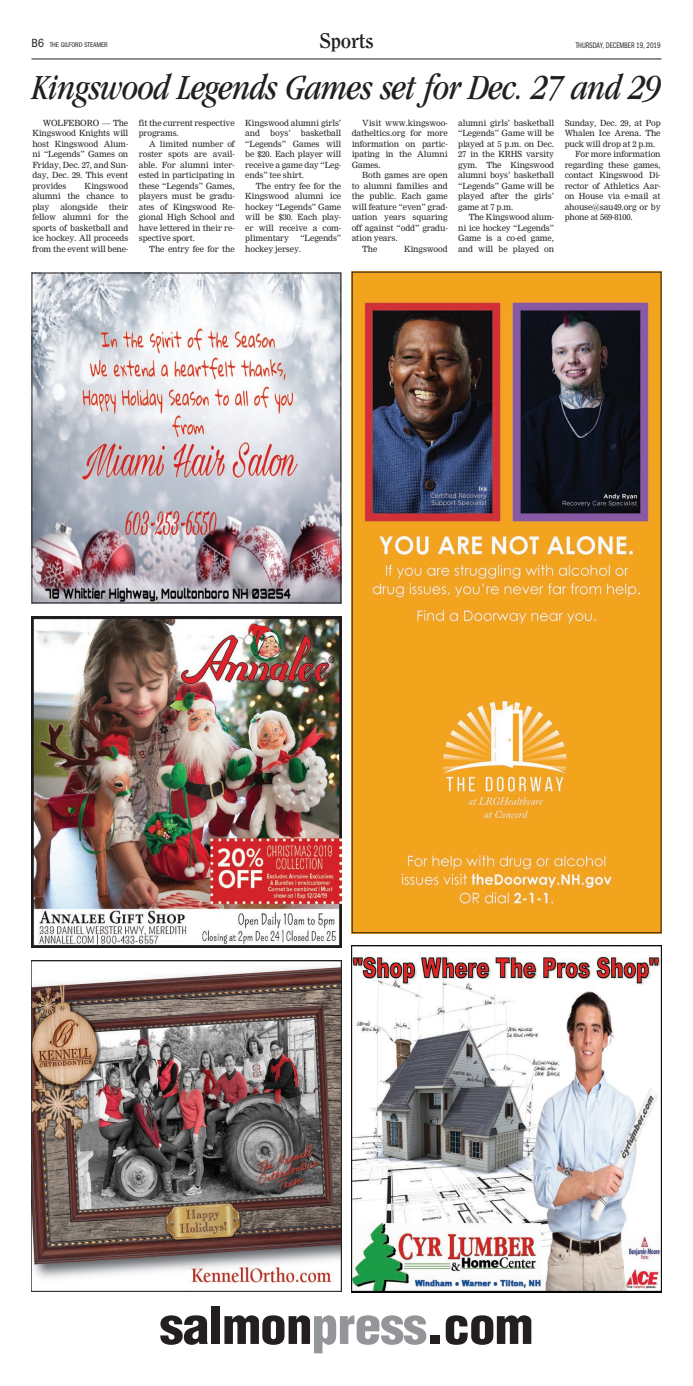
<style>
.page{position:relative;width:693px;height:1386px;background:#fff}
.page>*{position:absolute;margin:0;border:0;box-sizing:border-box;transform-origin:0 0}
.t1{font:900 condensed 49.61px "Helvetica";letter-spacing:-.015em;color:#231f20;scale:1.07 1}
.t2{font:italic condensed 36.57px "Garamond";letter-spacing:-.015em;color:#231f20}
.t3{font:700 21px "Clearface";letter-spacing:-.015em;color:#231f20}
.t4{font:8.31px/10.5px "Nimrod";letter-spacing:-.015em;color:#231f20;text-align:justify}
.t5{font:condensed 8.31px "Franklin Gothic";letter-spacing:-.015em;color:#231f20;scale:.85 1}
.t6{font:condensed 7px "Franklin Gothic";letter-spacing:-.015em;color:#231f20}
.s1{font-size:12.25px}
.s2{color:#939598}
</style>
<div class="page">
<hr style="left:32px;top:59px;width:630px;height:1px;background:#231f20">
<img style="left:32px;top:617px;width:309px;height:330px">
<img style="left:354px;top:274px;width:306px;height:657px">
<img style="left:352px;top:946px;width:310px;height:346px">
<img style="left:32px;top:961px;width:309px;height:330px">
<img style="left:34px;top:275px;width:305px;height:326px">
<div style="left:32px;top:273px;width:309px;height:330px;border:1px solid #231f20"></div>
<p class="t6" style="left:32px;top:41px;width:78px"><span class="s1">B6</span> THE GILFORD STEAMER</p>
<p class="t3" style="left:319px;top:28px;width:56px">Sports</p>
<p class="t5" style="left:576px;top:41px;width:101px">THURSDAY, DECEMBER 19, 2019</p>
<p class="t2" style="left:32px;top:67px;width:630px">Kingswood Legends Games set for Dec. 27 and 29</p>
<p class="t4" style="left:32px;top:118px;width:97px;text-indent:10px">WOLFEBORO — The Kingswood Knights will host Kingswood Alum&shy;ni “Legends” Games on Friday, Dec. 27, and Sun&shy;day, Dec. 29. This event provides</p>
<p class="t4" style="left:32px;top:181px;width:97px;text-indent:52px">Kingswood alumni the chance to play</p>
<p class="t4" style="left:32px;top:202px;width:97px;text-indent:77px">their fellow alumni for the sports of basketball and ice hockey. All proceeds from the event will bene-</p>
<p class="t4" style="left:60px;top:202px;width:39px">alongside</p>
<p class="t4" style="left:139px;top:118px;width:97px">fit the current respective</p>
<p class="t4" style="left:139px;top:128px;width:42px">programs.</p>
<p class="t4" style="left:149px;top:139px;width:87px">A limited number of</p>
<p class="t4" style="left:139px;top:149px;width:97px">roster spots are avail-</p>
<p class="t4" style="left:139px;top:160px;width:97px">able. For alumni inter-</p>
<p class="t4" style="left:139px;top:170px;width:97px">ested in participating in</p>
<p class="t4" style="left:139px;top:181px;width:97px">these “Legends” Games,</p>
<p class="t4" style="left:139px;top:191px;width:97px">players must be gradu-</p>
<p class="t4" style="left:139px;top:202px;width:97px">ates of Kingswood Re-</p>
<p class="t4" style="left:139px;top:212px;width:97px">gional High School and</p>
<p class="t4" style="left:139px;top:223px;width:97px">have lettered in their re-</p>
<p class="t4" style="left:139px;top:233px;width:58px">spective sport.</p>
<p class="t4" style="left:149px;top:244px;width:87px">The entry fee for the</p>
<p class="t4" style="left:245px;top:118px;width:97px">Kingswood alumni girls’</p>
<p class="t4" style="left:245px;top:128px;width:97px">and boys’ basketball</p>
<p class="t4" style="left:245px;top:139px;width:97px">“Legends” Games will</p>
<p class="t4" style="left:245px;top:149px;width:97px">be $20. Each player will</p>
<p class="t4" style="left:245px;top:160px;width:97px">receive a game day “Leg-</p>
<p class="t4" style="left:245px;top:170px;width:60px">ends” tee shirt.</p>
<p class="t4" style="left:256px;top:181px;width:87px">The entry fee for the</p>
<p class="t4" style="left:245px;top:191px;width:97px">Kingswood alumni ice</p>
<p class="t4" style="left:245px;top:202px;width:97px">hockey “Legends” Game</p>
<p class="t4" style="left:245px;top:212px;width:97px">will be $30. Each play-</p>
<p class="t4" style="left:245px;top:223px;width:97px">er will receive a com-</p>
<p class="t4" style="left:245px;top:233px;width:45px">plimentary</p>
<p class="t4" style="left:245px;top:233px;width:97px;text-indent:55px">“Legends” hockey jersey.</p>
<p class="t4" style="left:362px;top:118px;width:87px">Visit www.kingswoo-</p>
<p class="t4" style="left:352px;top:128px;width:97px">datheltics.org for more</p>
<p class="t4" style="left:352px;top:139px;width:97px">information on partic-</p>
<p class="t4" style="left:352px;top:149px;width:97px">ipating in the Alumni</p>
<p class="t4" style="left:352px;top:160px;width:31px">Games.</p>
<p class="t4" style="left:362px;top:170px;width:87px">Both games are open</p>
<p class="t4" style="left:352px;top:181px;width:97px">to alumni families and</p>
<p class="t4" style="left:352px;top:191px;width:97px">the public. Each game</p>
<p class="t4" style="left:352px;top:202px;width:97px">will feature “even” grad-</p>
<p class="t4" style="left:352px;top:212px;width:97px">uation years squaring</p>
<p class="t4" style="left:352px;top:223px;width:97px">off against “odd” gradu-</p>
<p class="t4" style="left:352px;top:233px;width:47px">ation years.</p>
<p class="t4" style="left:362px;top:244px;width:17px">The</p>
<p class="t4" style="left:404px;top:244px;width:45px">Kingswood</p>
<p class="t4" style="left:458px;top:118px;width:97px">alumni girls’ basketball</p>
<p class="t4" style="left:458px;top:128px;width:97px">“Legends” Game will be</p>
<p class="t4" style="left:458px;top:139px;width:97px">played at 5 p.m. on Dec.</p>
<p class="t4" style="left:458px;top:149px;width:97px">27 in the KRHS varsity</p>
<p class="t4" style="left:458px;top:160px;width:97px">gym. The Kingswood</p>
<p class="t4" style="left:458px;top:170px;width:97px">alumni boys’ basketball</p>
<p class="t4" style="left:458px;top:181px;width:97px">“Legends” Game will be</p>
<p class="t4" style="left:458px;top:191px;width:97px">played after the girls’</p>
<p class="t4" style="left:458px;top:202px;width:57px">game at 7 p.m.</p>
<p class="t4" style="left:469px;top:212px;width:87px">The Kingswood alum-</p>
<p class="t4" style="left:458px;top:223px;width:97px">ni ice hockey “Legends”</p>
<p class="t4" style="left:458px;top:233px;width:97px">Game is a co-ed game,</p>
<p class="t4" style="left:458px;top:244px;width:97px">and will be played on</p>
<p class="t4" style="left:565px;top:118px;width:97px">Sunday, Dec. 29, at Pop</p>
<p class="t4" style="left:565px;top:128px;width:97px">Whalen Ice Arena. The</p>
<p class="t4" style="left:565px;top:139px;width:92px">puck will drop at 2 p.m.</p>
<p class="t4" style="left:575px;top:149px;width:87px">For more information</p>
<p class="t4" style="left:565px;top:160px;width:97px">regarding these games,</p>
<p class="t4" style="left:565px;top:170px;width:97px">contact Kingswood Di-</p>
<p class="t4" style="left:565px;top:181px;width:97px">rector of Athletics Aar-</p>
<p class="t4" style="left:565px;top:191px;width:97px">on House via e-mail at</p>
<p class="t4" style="left:565px;top:202px;width:97px">ahouse@sau49.org or by</p>
<p class="t4" style="left:565px;top:212px;width:70px">phone at 569-8100.</p>
<p class="t1" style="left:160px;top:1294px;width:351px">salmon<span class="s2">press</span>.com</p>
</div>
